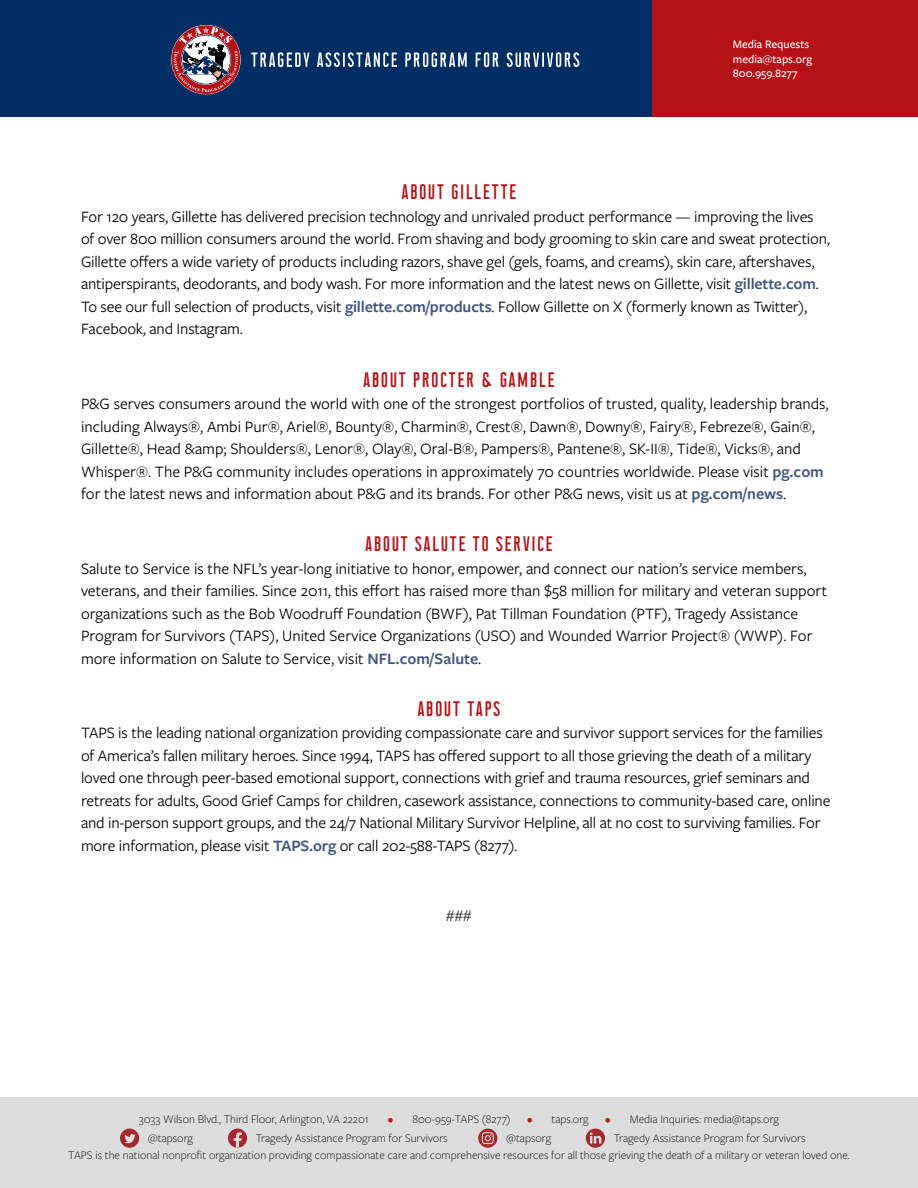
<style>
.page{position:relative;width:918px;height:1188px;background:#fff}
.page>*{position:absolute;margin:0;border:0;box-sizing:border-box;transform-origin:0 0}
.t1{font:21px "Union";color:#b31217}
.t2{font:16.5px/22.5px "Freight Sans Pro";letter-spacing:-.01em;color:#000}
.t3{font:15px "Freight Sans Pro";color:#000}
.t4{font:300 12px "Freight Sans Pro";color:#000}
.t5{font:500 12px/14.4px "Freight Sans Pro";color:#fff}
.s1{font-weight:600;color:#44577f}
.s2{color:#b31217}
</style>
<div class="page">
<div style="left:476px;top:0;width:442px;height:117px;background:#b31217"></div>
<div style="left:0;top:0;width:652px;height:117px;background:#002d62"></div>
<svg style="left:170px;top:24px;width:72px;height:71px"></svg>
<svg style="left:251px;top:52px;width:328px;height:15px"></svg>
<div style="left:0;top:1097px;width:918px;height:91px;background:#dcdcdc"></div>
<svg style="left:478px;top:1129px;width:19px;height:19px"></svg>
<svg style="left:586px;top:1129px;width:19px;height:19px"></svg>
<svg style="left:228px;top:1129px;width:19px;height:19px"></svg>
<svg style="left:120px;top:1129px;width:19px;height:19px"></svg>
<p class="t5" style="left:733px;top:37px;width:81px">Media Requests media@taps.org<br>800.959.8277</p>
<p class="t1" style="left:401px;top:183px;width:118px">ABOUT GILLETTE</p>
<p class="t2" style="left:81px;top:205px;width:751px">For 120 years, Gillette has delivered precision technology and unrivaled product performance — improving the lives of over 800 million consumers around the world. From shaving and body grooming to skin care and sweat protection, Gillette offers a wide variety of products including razors, shave gel (gels, foams, and creams), skin care, aftershaves, antiperspirants, deodorants, and body wash. For more information and the latest news on Gillette, visit <span class="s1">gillette.com</span>.<br>To see our full selection of products, visit <span class="s1">gillette.com/products</span>. Follow Gillette on X (formerly known as Twitter), Facebook, and Instagram.</p>
<p class="t1" style="left:363px;top:370px;width:194px">ABOUT PROCTER &amp; GAMBLE</p>
<p class="t2" style="left:81px;top:392px;width:749px">P&amp;G serves consumers around the world with one of the strongest portfolios of trusted, quality, leadership brands, including Always®, Ambi Pur®, Ariel®, Bounty®, Charmin®, Crest®, Dawn®, Downy®, Fairy®, Febreze®, Gain®, Gillette®, Head &amp;amp; Shoulders®, Lenor®, Olay®, Oral-B®, Pampers®, Pantene®, SK-II®, Tide®, Vicks®, and Whisper®. The P&amp;G community includes operations in approximately 70 countries worldwide. Please visit <span class="s1">pg.com </span>for the latest news and information about P&amp;G and its brands. For other P&amp;G news, visit us at <span class="s1">pg.com/news</span>.</p>
<p class="t1" style="left:365px;top:534px;width:190px">ABOUT SALUTE TO SERVICE</p>
<p class="t2" style="left:81px;top:556px;width:748px">Salute to Service is the NFL’s year-long initiative to honor, empower, and connect our nation’s service members, veterans, and their families. Since 2011, this effort has raised more than $58 million for military and veteran support organizations such as the Bob Woodruff Foundation (BWF), Pat Tillman Foundation (PTF), Tragedy Assistance Program for Survivors (TAPS), United Service Organizations (USO) and Wounded Warrior Project® (WWP). For more information on Salute to Service, visit <span class="s1">NFL.com/Salute</span>.</p>
<p class="t1" style="left:417px;top:699px;width:86px">ABOUT TAPS</p>
<p class="t2" style="left:81px;top:721px;width:751px">TAPS is the leading national organization providing compassionate care and survivor support services for the families of America’s fallen military heroes. Since 1994, TAPS has offered support to all those grieving the death of a military loved one through peer-based emotional support, connections with grief and trauma resources, grief seminars and retreats for adults, Good Grief Camps for children, casework assistance, connections to community-based care, online and in-person support groups, and the 24/7 National Military Survivor Helpline, all at no cost to surviving families. For more information, please visit <span class="s1">TAPS.org</span> or call 202-588-TAPS (8277).</p>
<p class="t3" style="left:446px;top:905px;width:27px">###</p>
<p class="t4" style="left:139px;top:1111px;width:231px">3033 Wilson Blvd., Third Floor, Arlington, VA 22201</p>
<p class="t4" style="left:388px;top:1111px;width:124px"><span class="s2">•</span> 800-959-TAPS (8277)</p>
<p class="t4" style="left:527px;top:1111px;width:63px"><span class="s2">•</span> taps.org</p>
<p class="t4" style="left:605px;top:1111px;width:175px"><span class="s2">•</span> Media Inquiries: media@taps.org</p>
<p class="t4" style="left:68px;top:1147px;width:783px">TAPS is the national nonprofit organization providing compassionate care and comprehensive resources for all those grieving the death of a military or veteran loved one.</p>
<p class="t4" style="left:148px;top:1130px;width:47px">@tapsorg</p>
<p class="t4" style="left:256px;top:1130px;width:193px">Tragedy Assistance Program for Survivors</p>
<p class="t4" style="left:506px;top:1130px;width:47px">@tapsorg</p>
<p class="t4" style="left:614px;top:1130px;width:193px">Tragedy Assistance Program for Survivors</p>
</div>
